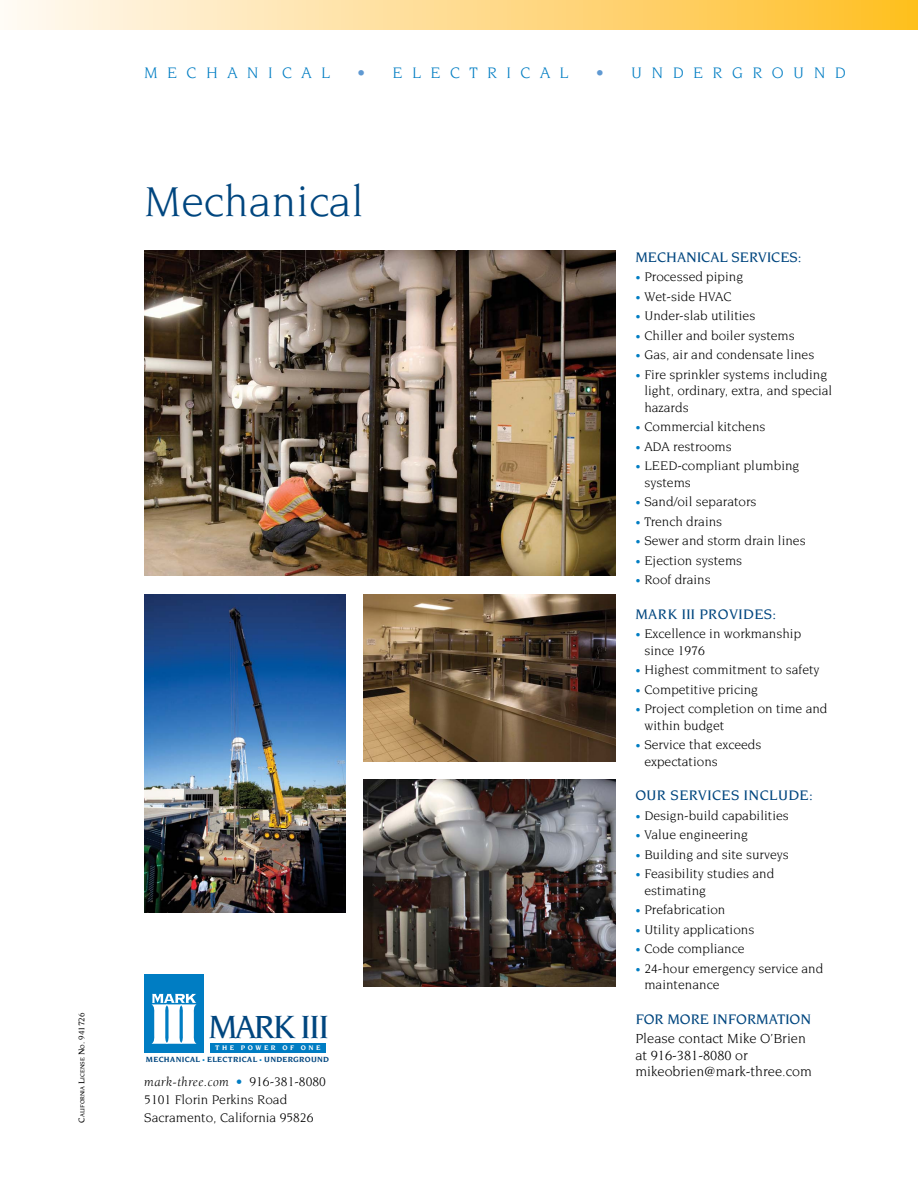
<style>
.page{position:relative;width:918px;height:1188px;background:#fff}
.page>*{position:absolute;margin:0;border:0;box-sizing:border-box;transform-origin:0 0}
.t1{font:45px "Novarese";color:#00467f}
.t2{font:500 34.65px "Novarese";letter-spacing:-.065em;color:#00467f}
.t3{font:16.5px "Novarese";letter-spacing:.57em;color:#007dc3}
.t4{font:500 15px "Novarese";color:#00467f}
.t5{font:14.25px/16.5px "Novarese";color:#000}
.t6{font:13.5px/16.5px "Novarese";color:#000}
.t7{font:italic 13.5px "Berkeley";letter-spacing:.025em;color:#000}
.t8{font:700 8.1px "Novarese";letter-spacing:.035em;color:#00467f}
.t9{font:700 7.2px "Novarese";letter-spacing:.34em;color:#fff}
.t10{font:500 6.3px "Novarese";color:#000}
.s1{font-size:9px}
.s2{color:#5f99d2}
.s3{font-size:6px;color:#007dc3}
.s4{font-family:"Novarese";font-style:normal;color:#007dc3}
.s5{font-family:"Novarese";font-style:normal}
.s6{font-size:10.5px;color:#007dc3}
</style>
<div class="page">
<div style="left:0;top:0;width:918px;height:30px;background:linear-gradient(to right,#fffaf7,#ffbf27)"></div>
<img style="left:364px;top:595px;width:252px;height:166px">
<img style="left:144px;top:250px;width:472px;height:326px">
<img style="left:144px;top:595px;width:202px;height:318px">
<img style="left:364px;top:779px;width:252px;height:207px">
<div style="left:211px;top:1043px;width:115px;height:9px;background:#007dc3"></div>
<div style="left:144px;top:974px;width:60px;height:78px;background:#007dc3"></div>
<svg style="left:152px;top:994px;width:44px;height:50px"></svg>
<p class="t10" style="left:79px;top:1123px;width:112px;rotate:-90deg"><span class="s1">C</span>alifornia <span class="s1">L</span>icense <span class="s1">N</span>o<span class="s1">. 941726</span></p>
<p class="t3" style="left:144px;top:64px;width:42px">M echa</p>
<p class="t3" style="left:247px;top:64px;width:51px">nical</p>
<p class="t3" style="left:357px;top:64px;width:73px"><span class="s2">•</span> Electr</p>
<p class="t3" style="left:507px;top:64px;width:30px">i cal</p>
<p class="t3" style="left:596px;top:64px;width:97px"><span class="s2">•</span> Undergrou</p>
<p class="t3" style="left:814px;top:64px;width:32px">n d</p>
<h1 class="t1" style="left:144px;top:178px;width:222px">Mechanical</h1>
<h2 class="t2" style="left:208px;top:1007px;width:122px">MARK III</h2>
<p class="t9" style="left:215px;top:1044px;width:107px">THE POWER OF ONE</p>
<p class="t8" style="left:146px;top:1055px;width:185px">MECHANICAL <span class="s3">•</span> ELECTRICAL <span class="s3">•</span> UNDERGROUND</p>
<p class="t7" style="left:144px;top:1075px;width:183px">mark-three.com <span class="s4">•</span> <span class="s5">916-381-8080</span></p>
<p class="t6" style="left:144px;top:1091px;width:171px;line-height:18px">5101 Florin Perkins Road<br>Sacramento, California 95826</p>
<p class="t4" style="left:635px;top:249px;width:168px">MECHANICAL SERVICES:</p>
<p class="t6" style="left:635px;top:269px;width:109px"><span class="s6">•</span> Processed piping</p>
<p class="t6" style="left:635px;top:288px;width:98px"><span class="s6">•</span> Wet-side HVAC</p>
<p class="t6" style="left:635px;top:308px;width:121px"><span class="s6">•</span> Under-slab utilities</p>
<p class="t6" style="left:635px;top:327px;width:161px"><span class="s6">•</span> Chiller and boiler systems</p>
<p class="t6" style="left:635px;top:347px;width:180px"><span class="s6">•</span> Gas, air and condensate lines</p>
<p class="t6" style="left:644px;top:366px;width:189px;text-indent:-9px"><span class="s6">•</span> Fire sprinkler systems including light, ordinary, extra, and special hazards</p>
<p class="t6" style="left:635px;top:419px;width:132px"><span class="s6">•</span> Commercial kitchens</p>
<p class="t6" style="left:635px;top:438px;width:98px"><span class="s6">•</span> ADA restrooms</p>
<p class="t6" style="left:644px;top:458px;width:156px;text-indent:-9px"><span class="s6">•</span> LEED-compliant plumbing systems</p>
<p class="t6" style="left:635px;top:494px;width:123px"><span class="s6">•</span> Sand/oil separators</p>
<p class="t6" style="left:635px;top:513px;width:88px"><span class="s6">•</span> Trench drains</p>
<p class="t6" style="left:635px;top:533px;width:172px"><span class="s6">•</span> Sewer and storm drain lines</p>
<p class="t6" style="left:635px;top:552px;width:108px"><span class="s6">•</span> Ejection systems</p>
<p class="t6" style="left:635px;top:572px;width:77px"><span class="s6">•</span> Roof drains</p>
<p class="t4" style="left:635px;top:606px;width:142px">MARK III PROVIDES:</p>
<p class="t6" style="left:644px;top:626px;width:158px;text-indent:-9px"><span class="s6">•</span> Excellence in workmanship since 1976</p>
<p class="t6" style="left:635px;top:662px;width:186px"><span class="s6">•</span> Highest commitment to safety</p>
<p class="t6" style="left:635px;top:681px;width:124px"><span class="s6">•</span> Competitive pricing</p>
<p class="t6" style="left:644px;top:701px;width:185px;text-indent:-9px"><span class="s6">•</span> Project completion on time and within budget</p>
<p class="t6" style="left:644px;top:737px;width:119px;text-indent:-9px"><span class="s6">•</span> Service that exceeds expectations</p>
<p class="t4" style="left:635px;top:787px;width:54px">OUR SERVICE</p>
<p class="t4" style="left:731px;top:787px;width:23px">S INCL</p>
<p class="t4" style="left:778px;top:787px;width:36px">UDE:</p>
<p class="t6" style="left:635px;top:807px;width:155px"><span class="s6">•</span> Design-build capabilities</p>
<p class="t6" style="left:635px;top:827px;width:114px"><span class="s6">•</span> Value engineering</p>
<p class="t6" style="left:635px;top:846px;width:155px"><span class="s6">•</span> Building and site surveys</p>
<p class="t6" style="left:644px;top:866px;width:131px;text-indent:-9px"><span class="s6">•</span> Feasibility studies and estimating</p>
<p class="t6" style="left:635px;top:902px;width:92px"><span class="s6">•</span> Prefabrication</p>
<p class="t6" style="left:635px;top:921px;width:120px"><span class="s6">•</span> Utility applications</p>
<p class="t6" style="left:635px;top:941px;width:111px"><span class="s6">•</span> Code compliance</p>
<p class="t6" style="left:644px;top:960px;width:180px;text-indent:-9px"><span class="s6">•</span> 24-hour emergency service and maintenance</p>
<p class="t4" style="left:635px;top:1011px;width:177px">FOR MORE INFORMATION</p>
<p class="t5" style="left:635px;top:1030px;width:178px">Please contact Mike O’Brien at 916-381-8080 or mikeobrien@mark-three.com</p>
</div>
